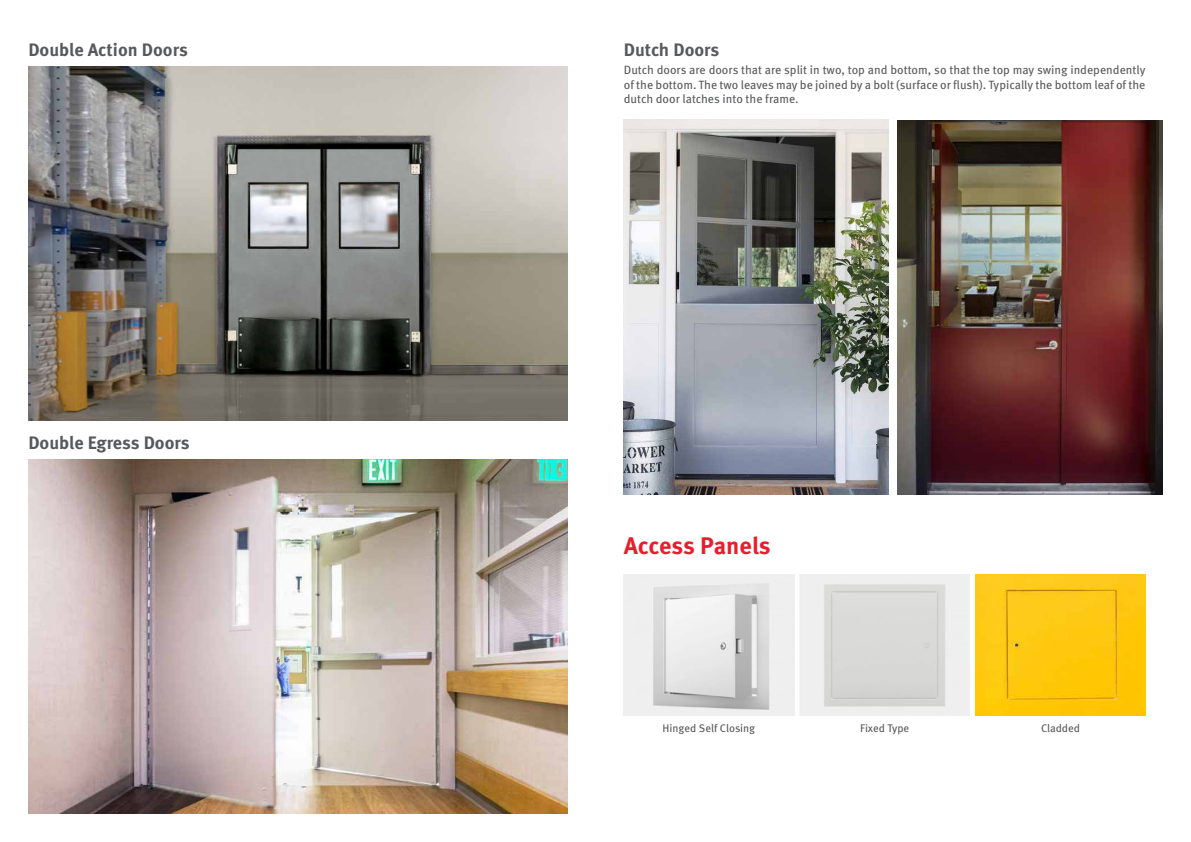
<style>
.page{position:relative;width:1191px;height:842px;background:#fff}
.page>*{position:absolute;margin:0;border:0;box-sizing:border-box;transform-origin:0 0}
.t1{font:700 24px "Meta OT";letter-spacing:-.005em;color:#ea1d2c}
.t2{font:700 18px "Meta OT";color:#58595b}
.t3{font:12px/14.4px "Meta OT";color:#58595b;text-align:justify}
.t4{font:11px "Meta OT";color:#58595b}
</style>
<div class="page">
<img style="left:28px;top:459px;width:539px;height:355px">
<img style="left:28px;top:67px;width:539px;height:354px">
<img style="left:897px;top:120px;width:265px;height:375px">
<img style="left:624px;top:119px;width:265px;height:376px">
<img style="left:624px;top:574px;width:170px;height:142px">
<img style="left:975px;top:574px;width:170px;height:142px">
<img style="left:799px;top:574px;width:170px;height:142px">
<h2 class="t2" style="left:28px;top:38px;width:161px">Double Action Doors</h2>
<h2 class="t2" style="left:28px;top:431px;width:163px">Double Egress Doors</h2>
<h2 class="t2" style="left:624px;top:38px;width:97px">Dutch Doors</h2>
<p class="t3" style="left:624px;top:63px;width:523px">Dutch doors are doors that are split in two, top and bottom, so that the top may swing independently of the bottom. The two leaves may be joined by a bolt (surface or flush). Typically the bottom leaf of the dutch door latches into the frame.</p>
<h1 class="t1" style="left:624px;top:530px;width:148px">Access Panels</h1>
<p class="t4" style="left:662px;top:722px;width:94px">Hinged Self Closing</p>
<p class="t4" style="left:860px;top:722px;width:51px">Fixed Type</p>
<p class="t4" style="left:1041px;top:722px;width:41px">Cladded</p>
</div>
